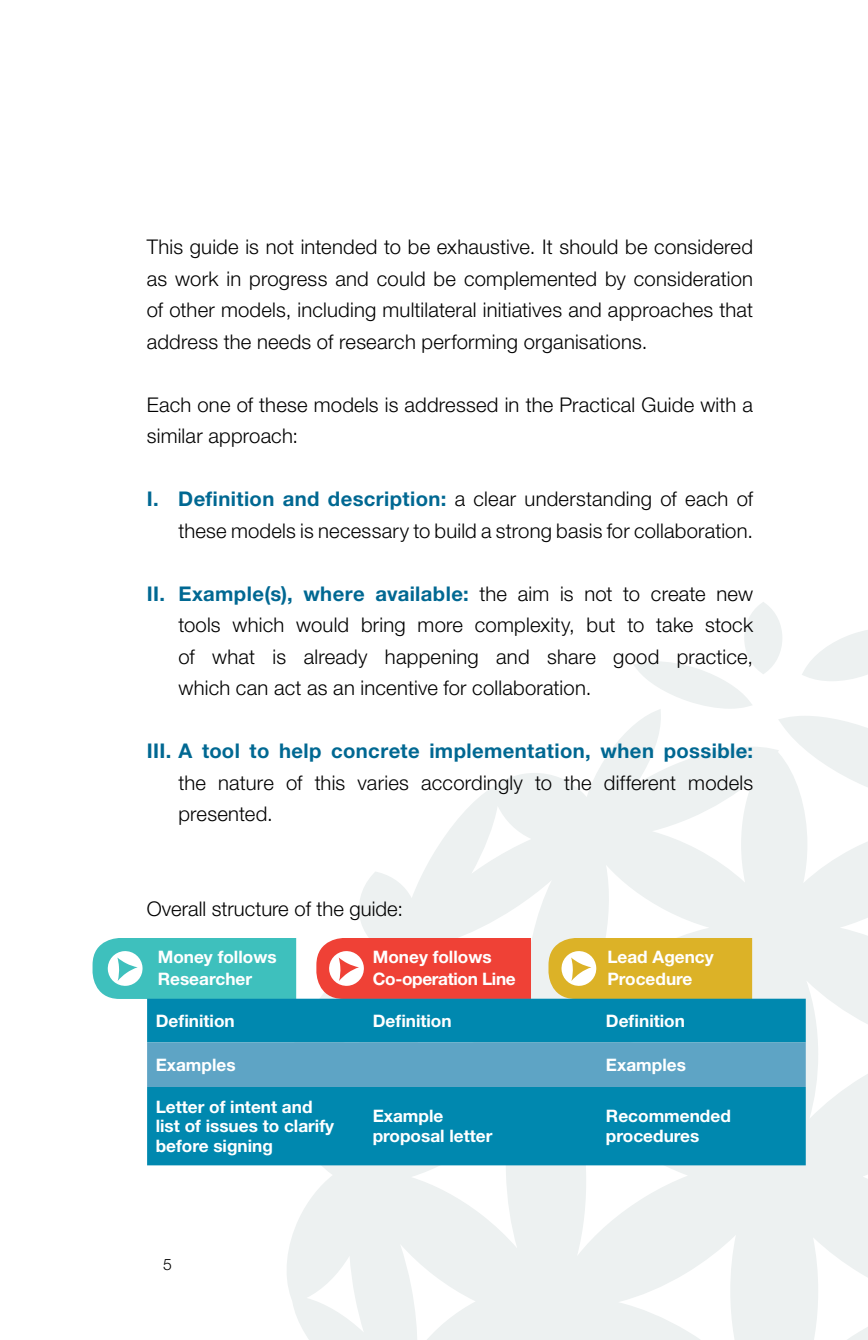
<style>
.page{position:relative;width:868px;height:1340px;background:#fff}
.page>*{position:absolute;margin:0;border:0;box-sizing:border-box;transform-origin:0 0}
.t1{font:300 20.25px/31.5px "Helvetica Neue LT Std";letter-spacing:.01em;color:#000;text-align:justify}
.t2{font:700 20.25px "Helvetica Neue LT Std";letter-spacing:.02em;color:#006892}
.t3{font:700 17.1px/19.8px "Helvetica Neue LT Std";color:#fff}
.t4{font:700 17.1px/21.6px "Helvetica Neue LT Std";letter-spacing:-.02em;color:#fff}
.t5{font:300 15.75px "Helvetica Neue LT Std";color:#000}
.s1{font-weight:700;color:#006892}
</style>
<div class="page">
<svg style="left:281px;top:602px;width:586px;height:737px;fill:#edf1f1"></svg>
<svg style="left:92px;top:938px;width:204px;height:60px;background:#4fc5c3"></svg>
<svg style="left:316px;top:938px;width:215px;height:60px;background:#f05046"></svg>
<svg style="left:548px;top:938px;width:204px;height:60px;background:#deb83a"></svg>
<div style="left:147px;top:998px;width:658px;height:167px;background:#0088af"></div>
<div style="left:147px;top:1042px;width:658px;height:44px;background:#5ea4c5"></div>
<p class="t1" style="left:147px;top:231px;width:607px">This guide is not intended to be exhaustive. It should be considered as work in progress and could be complemented by consideration of other models, including multilateral initiatives and approaches that address the needs of research performing organisations.</p>
<p class="t1" style="left:147px;top:388px;width:607px">Each one of these models is addressed in the Practical Guide with a similar approach:</p>
<p class="t1" style="left:147px;top:483px;width:607px;text-align:right"><span class="s1">I. Definition and description:</span> a clear understanding of each of these models is necessary to build a strong basis for collaboration.</p>
<p class="t1" style="left:178px;top:577px;width:576px;text-indent:-32px"><span class="s1">II. Example(s), where available:</span> the aim is not to create new tools which would bring more complexity, but to take stock of what is already happening and share good practice, which can act as an incentive for collaboration.</p>
<p class="t2" style="left:147px;top:738px;width:607px">III. A tool to help concrete implementation, when possible:</p>
<p class="t1" style="left:178px;top:766px;width:576px">the nature of this varies accordingly to the different models presented.</p>
<p class="t1" style="left:147px;top:892px;width:258px">Overall structure of the guide:</p>
<p class="t3" style="left:158px;top:946px;width:120px;line-height:21.6px">Money follows<br>Researcher</p>
<p class="t4" style="left:373px;top:946px;width:144px">Money follows<br>Co-operation Line</p>
<p class="t3" style="left:607px;top:946px;width:108px;line-height:21.6px">Lead Agency<br>Procedure</p>
<p class="t3" style="left:156px;top:1010px;width:80px">Definition</p>
<p class="t3" style="left:372px;top:1010px;width:80px">Definition</p>
<p class="t3" style="left:606px;top:1010px;width:80px">Definition</p>
<p class="t3" style="left:156px;top:1054px;width:81px">Examples</p>
<p class="t3" style="left:606px;top:1054px;width:81px">Examples</p>
<p class="t3" style="left:156px;top:1096px;width:180px">Letter of intent and list of issues to clarify before signing</p>
<p class="t3" style="left:372px;top:1106px;width:121px">Example proposal letter</p>
<p class="t3" style="left:606px;top:1106px;width:126px">Recommended procedures</p>
<p class="t5" style="left:163px;top:1255px;width:10px">5</p>
</div>
